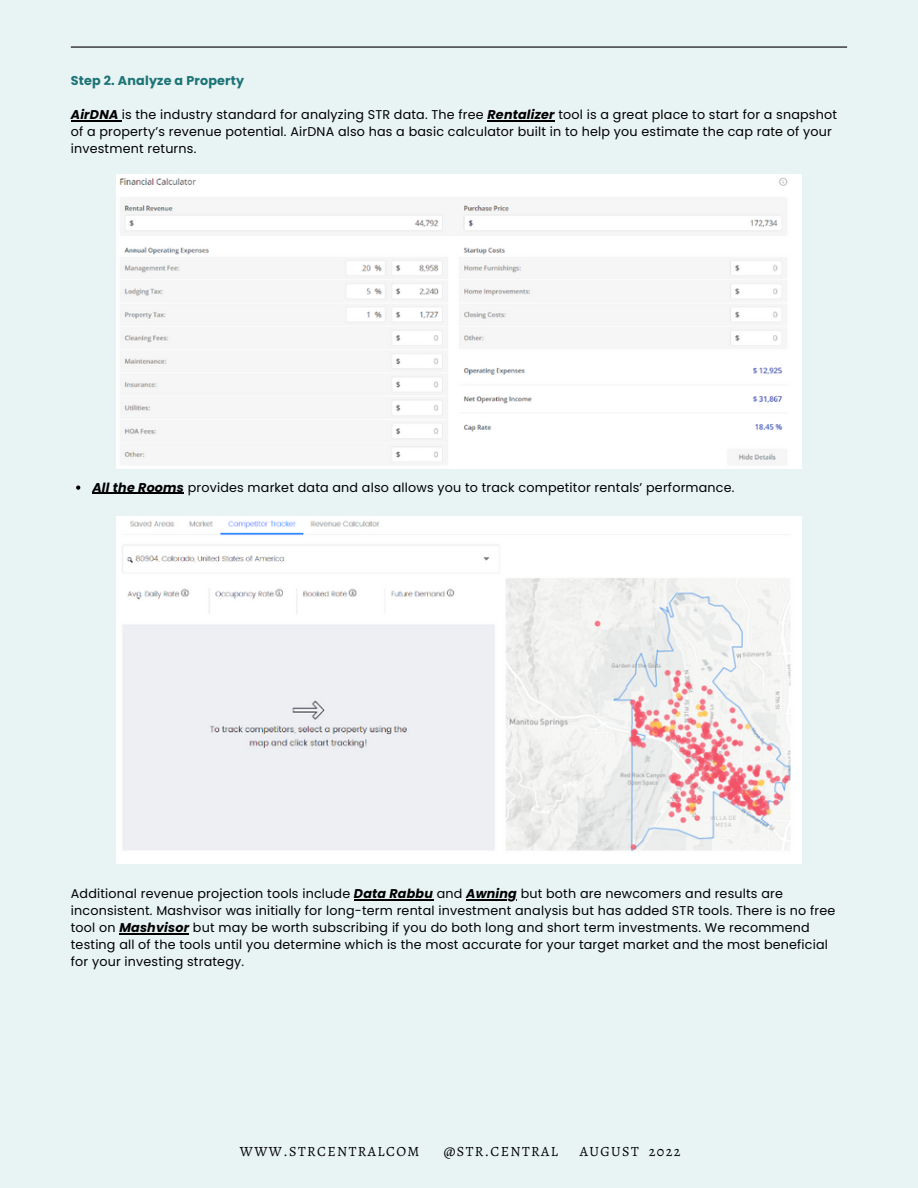
<style>
.page{position:relative;width:918px;height:1188px;background:#e8f3f4}
.page>*{position:absolute;margin:0;border:0;box-sizing:border-box;transform-origin:0 0}
.t1{font:14.1px "Alegreya";letter-spacing:.1em;color:#000}
.t2{font:12.75px/17px "Poppins";letter-spacing:.015em;color:#000}
.t3{font:700 12.75px "Poppins";letter-spacing:.015em;color:#1c7375}
.s1{font-weight:700;font-style:italic}
</style>
<div class="page">
<img style="left:116px;top:175px;width:686px;height:293px">
<hr style="left:71px;top:46px;width:776px;height:2px;background:#000">
<img style="left:116px;top:517px;width:686px;height:346px">
<svg style="left:76px;top:486px;width:4px;height:4px"></svg>
<hr style="left:92px;top:493px;width:92px;height:1px;background:#000">
<hr style="left:71px;top:120px;width:48px;height:1px;background:#000">
<hr style="left:488px;top:120px;width:67px;height:1px;background:#000">
<hr style="left:354px;top:899px;width:79px;height:1px;background:#000">
<hr style="left:466px;top:899px;width:51px;height:1px;background:#000">
<hr style="left:119px;top:933px;width:70px;height:1px;background:#000">
<p class="t3" style="left:71px;top:72px;width:175px">Step 2. Analyze a Property</p>
<p class="t2" style="left:71px;top:106px;width:768px"><span class="s1">AirDNA</span> is the industry standard for analyzing STR data. The free <span class="s1">Rentalizer</span> tool is a great place to start for a snapshot of a property’s revenue potential. AirDNA also has a basic calculator built in to help you estimate the cap rate of your investment returns.</p>
<p class="t2" style="left:92px;top:479px;width:644px"><span class="s1">All the Rooms</span> provides market data and also allows you to track competitor rentals’ performance.</p>
<p class="t2" style="left:71px;top:885px;width:766px">Additional revenue projection tools include <span class="s1">Data Rabbu</span> and <span class="s1">Awning</span> but both are newcomers and results are inconsistent. Mashvisor was initially for long-term rental investment analysis but has added STR tools. There is no free tool on <span class="s1">Mashvisor</span> but may be worth subscribing if you do both long and short term investments. We recommend testing all of the tools until you determine which is the most accurate for your target market and the most beneficial for your investing strategy.</p>
<p class="t1" style="left:240px;top:1141px;width:181px">WWW. STRCENTRALCOM</p>
<p class="t1" style="left:444px;top:1141px;width:116px">@STR . CENTRAL</p>
<p class="t1" style="left:580px;top:1141px;width:102px">AUGUST 202 2</p>
</div>
